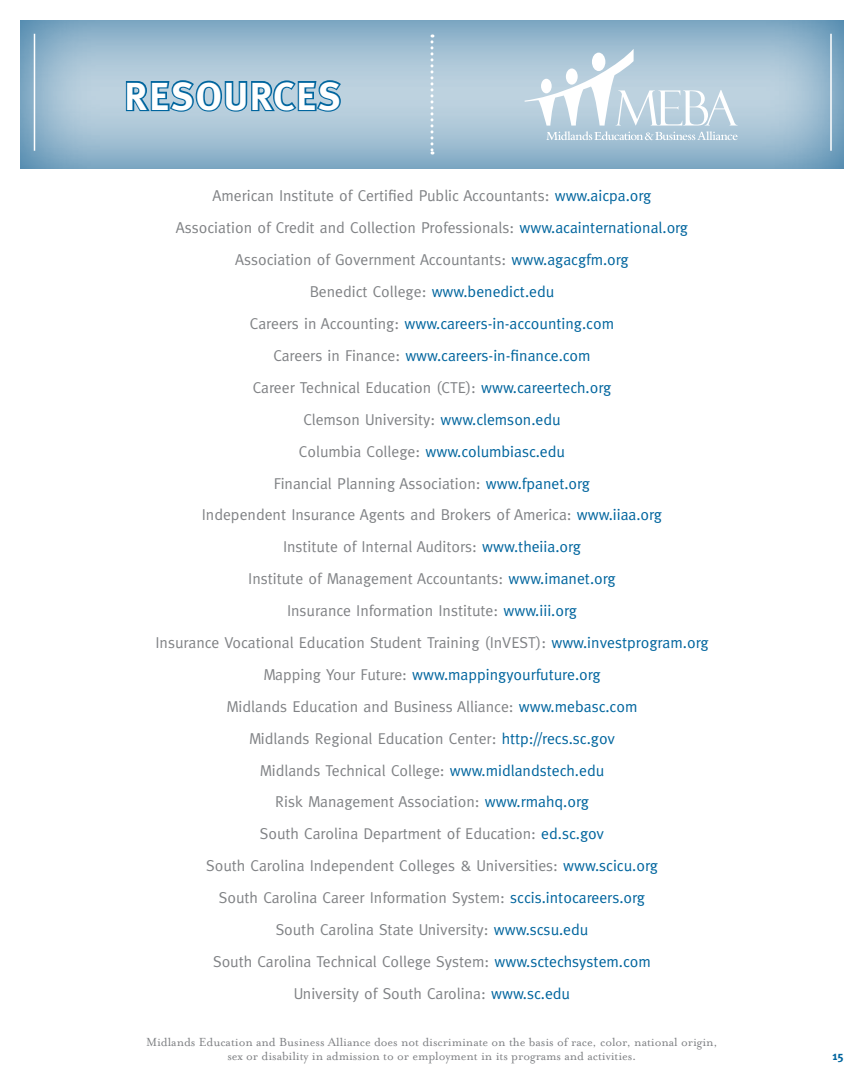
<style>
.page{position:relative;width:864px;height:1080px;background:#fff}
.page>*{position:absolute;margin:0;border:0;box-sizing:border-box;transform-origin:0 0}
.t1{font:700 39px "Meta";letter-spacing:.165em;color:#fff}
.t2{font:15.75px/32px "Meta";color:#808285;text-align:center}
.t3{font:13.5px/13.5px "Mrs Eaves Roman";letter-spacing:-.005em;color:#808285;text-align:center}
.t4{font:700 12px "Meta";color:#00659e}
.s1{color:#00659e}
</style>
<div class="page">
<div style="left:20px;top:20px;width:825px;height:151px;background:#00659e;opacity:.75"></div>
<svg style="left:430px;top:34px;width:4px;height:120px"></svg>
<svg style="left:525px;top:49px;width:213px;height:91px"></svg>
<svg style="left:124px;top:79px;width:219px;height:34px;background:#659fc0"></svg>
<hr style="left:34px;top:34px;width:1px;height:117px;background:#fff">
<hr style="left:830px;top:34px;width:2px;height:117px;background:#fff">
<h1 class="t1" style="left:125px;top:74px;width:213px">RESOURCES</h1>
<p class="t2" style="left:156px;top:180px;width:555px">American Institute of Certified Public Accountants: <span class="s1">www.aicpa.org<br></span>Association of Credit and Collection Professionals: <span class="s1">www.acainternational.org </span>Association of Government Accountants: <span class="s1">www.agacgfm.org<br></span>Benedict College: <span class="s1">www.benedict.edu<br></span>Careers in Accounting: <span class="s1">www.careers-in-accounting.com<br></span>Careers in Finance: <span class="s1">www.careers-in-finance.com<br></span>Career Technical Education (CTE): <span class="s1">www.careertech.org<br></span>Clemson University: <span class="s1">www.clemson.edu<br></span>Columbia College: <span class="s1">www.columbiasc.edu<br></span>Financial Planning Association: <span class="s1">www.fpanet.org<br></span>Independent Insurance Agents and Brokers of America: <span class="s1">www.iiaa.org<br></span>Institute of Internal Auditors: <span class="s1">www.theiia.org<br></span>Institute of Management Accountants: <span class="s1">www.imanet.org<br></span>Insurance Information Institute: <span class="s1">www.iii.org<br></span>Insurance Vocational Education Student Training (InVEST): <span class="s1">www.investprogram.org </span>Mapping Your Future: <span class="s1">www.mappingyourfuture.org<br></span>Midlands Education and Business Alliance: <span class="s1">www.mebasc.com<br></span>Midlands Regional Education Center: <span class="s1">http://recs.sc.gov<br></span>Midlands Technical College: <span class="s1">www.midlandstech.edu<br></span>Risk Management Association: <span class="s1">www.rmahq.org<br></span>South Carolina Department of Education: <span class="s1">ed.sc.gov<br></span>South Carolina Independent Colleges &amp; Universities: <span class="s1">www.scicu.org<br></span>South Carolina Career Information System: <span class="s1">sccis.intocareers.org<br></span>South Carolina State University: <span class="s1">www.scsu.edu<br></span>South Carolina Technical College System: <span class="s1">www.sctechsystem.com<br></span>University of South Carolina: <span class="s1">www.sc.edu</span></p>
<p class="t3" style="left:146px;top:1036px;width:573px">Midlands Education and Business Alliance does not discriminate on the basis of race, color, national origin, sex or disability in admission to or employment in its programs and activities.</p>
<p class="t4" style="left:832px;top:1049px;width:13px">15</p>
</div>
